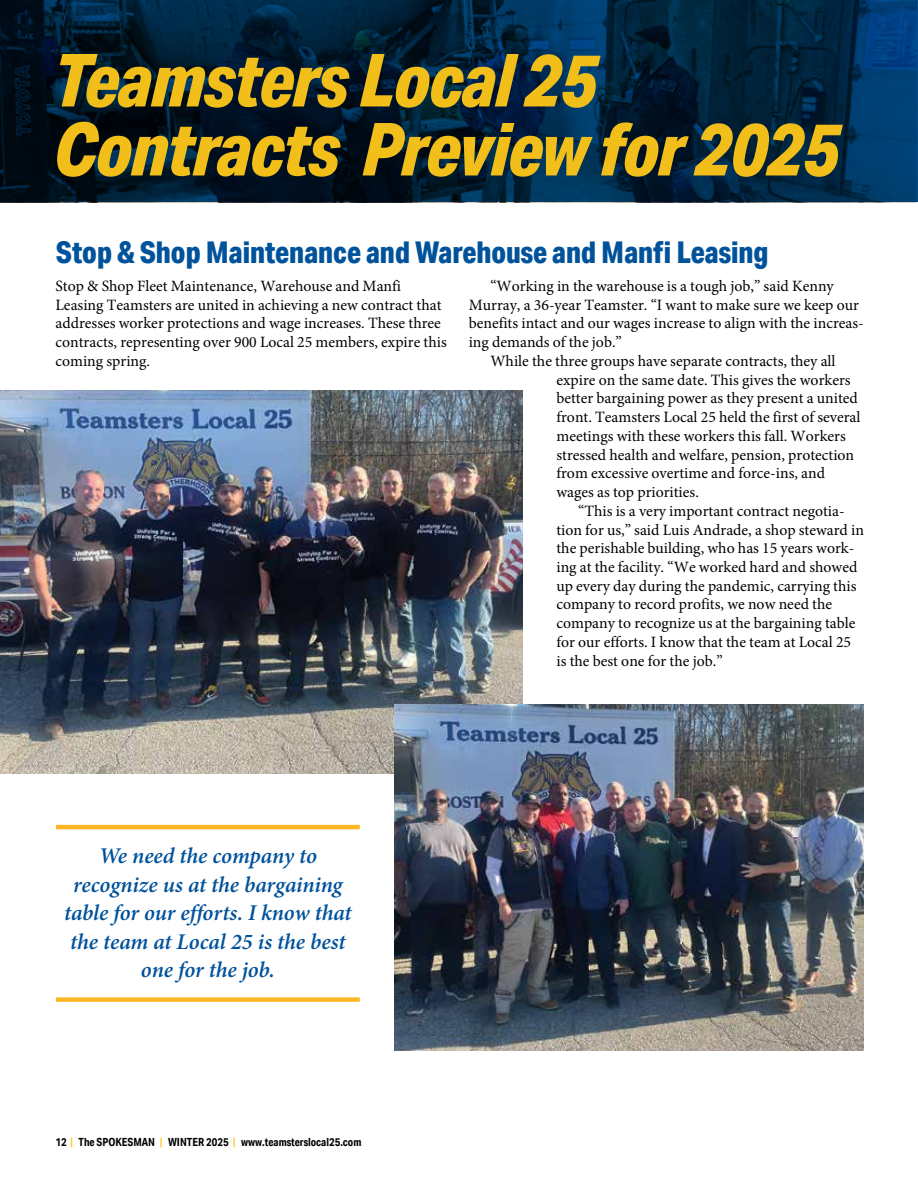
<style>
.page{position:relative;width:918px;height:1188px;background:#fff}
.page>*{position:absolute;margin:0;border:0;box-sizing:border-box;transform-origin:0 0}
.t1{font:italic 800 73.5px/69px "Aktiv Grotesk Cd";letter-spacing:-.01em;color:#f2be1a}
.t2{font:800 30px "Aktiv Grotesk Cd";color:#00539b}
.t3{font:italic 600 22.5px/28.5px "Minion Pro";letter-spacing:-.005em;color:#00529b;text-align:center}
.t4{font:15.75px/18.8px "Minion Pro";color:#000}
.t5{font:700 11.25px "Aktiv Grotesk Cd";color:#000}
.s1{color:#ffca38}
</style>
<div class="page">
<img style="left:0;top:391px;width:523px;height:383px">
<hr style="left:56px;top:825px;width:304px;height:4px;background:#fdb724">
<div style="left:56px;top:997px;width:304px;height:5px;background:#fdb724"></div>
<img style="left:394px;top:704px;width:470px;height:346px">
<svg style="left:0;top:0;width:918px;height:202px;background:#001f38"></svg>
<h1 class="t1" style="left:54px;top:45px;width:788px">Teamsters Local 25<br>Contracts Preview for 2025</h1>
<h2 class="t2" style="left:56px;top:233px;width:714px">Stop &amp; Shop Maintenance and Warehouse and Manfi Leasing</h2>
<p class="t4" style="left:56px;top:277px;width:393px">Stop &amp; Shop Fleet Maintenance, Warehouse and Manfi Leasing Teamsters are united in achieving a new contract that addresses worker protections and wage increases. These three contracts, representing over 900 Local 25 members, expire this coming spring.</p>
<p class="t4" style="left:490px;top:277px;width:345px">“Working in the warehouse is a tough job,” said Kenny</p>
<p class="t4" style="left:469px;top:295px;width:392px">Murray, a 36-year Teamster. “I want to make sure we keep our</p>
<p class="t4" style="left:469px;top:314px;width:397px">benefits intact and our wages increase to align with the increas-</p>
<p class="t4" style="left:469px;top:333px;width:155px">ing demands of the job.”</p>
<p class="t4" style="left:490px;top:352px;width:347px">While the three groups have separate contracts, they all</p>
<p class="t4" style="left:556px;top:370px;width:296px">expire on the same date. This gives the workers</p>
<p class="t4" style="left:556px;top:389px;width:303px">better bargaining power as they present a united</p>
<p class="t4" style="left:556px;top:408px;width:306px">front. Teamsters Local 25 held the first of several</p>
<p class="t4" style="left:556px;top:426px;width:291px">meetings with these workers this fall. Workers</p>
<p class="t4" style="left:556px;top:445px;width:299px">stressed health and welfare, pension, protection</p>
<p class="t4" style="left:556px;top:464px;width:270px">from excessive overtime and force-ins, and</p>
<p class="t4" style="left:556px;top:483px;width:144px">wages as top priorities.</p>
<p class="t4" style="left:578px;top:501px;width:268px">“This is a very important contract negotia-</p>
<p class="t4" style="left:556px;top:520px;width:309px">tion for us,” said Luis Andrade, a shop steward in</p>
<p class="t4" style="left:556px;top:539px;width:299px">the perishable building, who has 15 years work-</p>
<p class="t4" style="left:556px;top:558px;width:302px">ing at the facility. “We worked hard and showed</p>
<p class="t4" style="left:556px;top:576px;width:302px">up every day during the pandemic, carrying this</p>
<p class="t4" style="left:556px;top:595px;width:277px">company to record profits, we now need the</p>
<p class="t4" style="left:556px;top:614px;width:300px">company to recognize us at the bargaining table</p>
<p class="t4" style="left:556px;top:633px;width:296px">for our efforts. I know that the team at Local 25</p>
<p class="t4" style="left:556px;top:651px;width:168px">is the best one for the job.”</p>
<h3 class="t3" style="left:64px;top:841px;width:289px">We need the company to recognize us at the bargaining table for our efforts. I know that the team at Local 25 is the best one for the job.</h3>
<p class="t5" style="left:56px;top:1135px;width:307px">12 <span class="s1">|</span> The SPOKESMAN <span class="s1">|</span> WINTER 2025 <span class="s1">|</span> www.teamsterslocal25.com</p>
</div>
